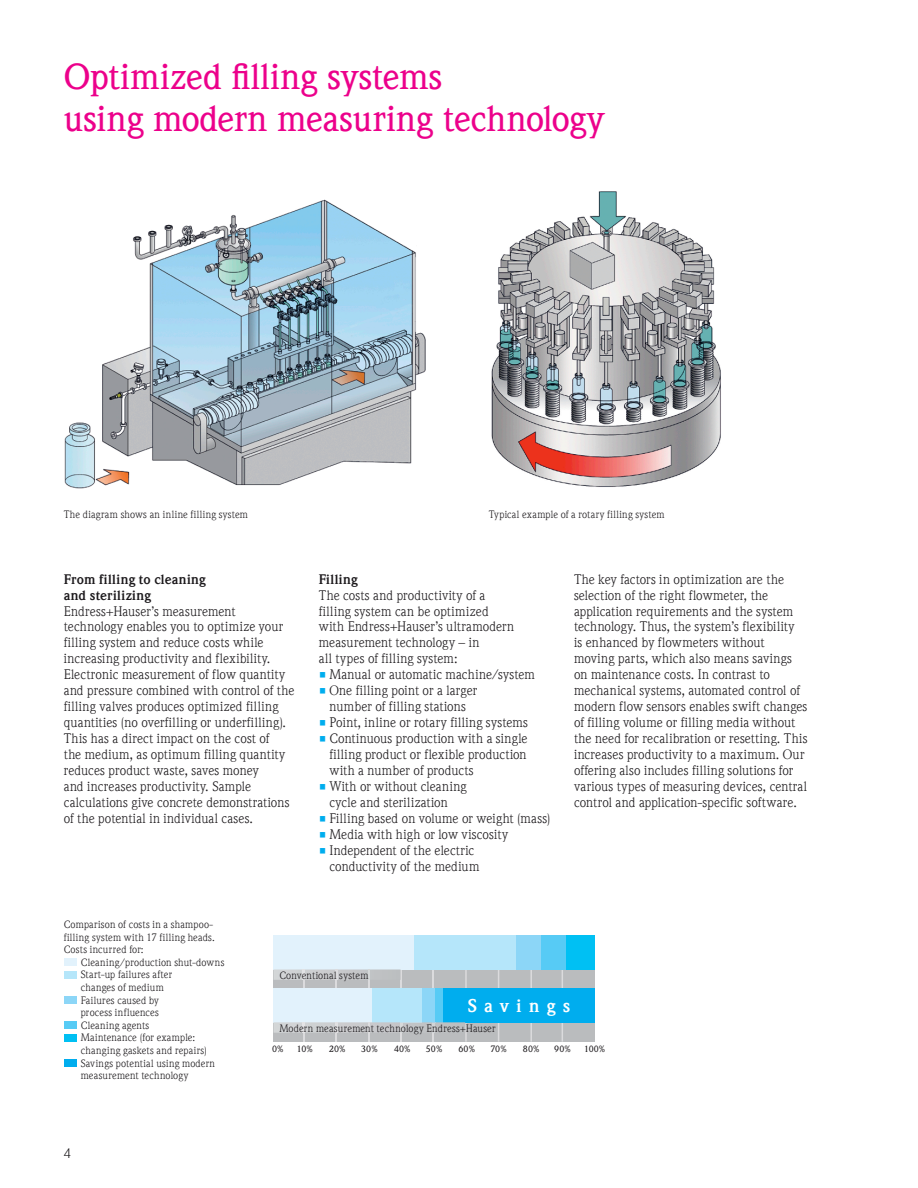
<style>
.page{position:relative;width:918px;height:1188px;background:#fff}
.page>*{position:absolute;margin:0;border:0;box-sizing:border-box;transform-origin:0 0}
.t1{font:500 36px/42px "E+H Weidemann Com";letter-spacing:-.005em;color:#ec008b}
.t2{font:700 18px "E+H Weidemann Com";letter-spacing:.41em;color:#fff}
.t3{font:13.5px/15.9px "E+H Weidemann Com";letter-spacing:.015em;color:#1c191c}
.t4{font:700 13.5px/15.9px "E+H Weidemann Com";letter-spacing:.035em;color:#1c191c}
.t5{font:10.5px/12.6px "E+H Weidemann Com";letter-spacing:.02em;color:#1c191c}
.t6{font:500 9px "E+H Weidemann Com";letter-spacing:.005em;color:#1c191c}
.s1{color:#00adee}
</style>
<div class="page">
<img style="left:64px;top:199px;width:362px;height:290px">
<img style="left:491px;top:191px;width:230px;height:296px">
<div style="left:64px;top:958px;width:13px;height:8px;background:#e2f2fc"></div>
<div style="left:64px;top:971px;width:13px;height:7px;background:#b5e6fa"></div>
<div style="left:64px;top:996px;width:13px;height:8px;background:#8cd6f7"></div>
<div style="left:64px;top:1021px;width:13px;height:8px;background:#57cbf5"></div>
<div style="left:64px;top:1034px;width:13px;height:7px;background:#00c0f3"></div>
<div style="left:64px;top:1059px;width:13px;height:8px;background:#00adee"></div>
<div style="left:274px;top:935px;width:321px;height:107px;background:#babcbe"></div>
<hr style="left:303px;top:935px;width:1px;height:107px;background:#dbdbdd">
<hr style="left:336px;top:935px;width:1px;height:107px;background:#dbdbdd">
<hr style="left:368px;top:935px;width:2px;height:107px;background:#dbdbdd">
<hr style="left:401px;top:935px;width:1px;height:107px;background:#dbdbdd">
<hr style="left:433px;top:935px;width:1px;height:107px;background:#dbdbdd">
<hr style="left:465px;top:935px;width:2px;height:107px;background:#dbdbdd">
<hr style="left:498px;top:935px;width:1px;height:107px;background:#dbdbdd">
<hr style="left:531px;top:935px;width:1px;height:107px;background:#dbdbdd">
<hr style="left:562px;top:935px;width:1px;height:107px;background:#dbdbdd">
<div style="left:274px;top:935px;width:140px;height:35px;background:#e2f2fc"></div>
<div style="left:414px;top:935px;width:102px;height:35px;background:#b5e6fa"></div>
<div style="left:516px;top:935px;width:25px;height:35px;background:#8cd6f7"></div>
<div style="left:541px;top:935px;width:26px;height:35px;background:#57cbf5"></div>
<div style="left:567px;top:935px;width:28px;height:35px;background:#00c0f3"></div>
<div style="left:274px;top:988px;width:98px;height:34px;background:#e2f2fc"></div>
<div style="left:372px;top:988px;width:50px;height:34px;background:#b5e6fa"></div>
<div style="left:422px;top:988px;width:13px;height:34px;background:#8cd6f7"></div>
<div style="left:435px;top:988px;width:8px;height:34px;background:#57cbf5"></div>
<div style="left:443px;top:988px;width:152px;height:34px;background:#00adee"></div>
<svg style="left:274px;top:970px;width:127px;height:10px"></svg>
<svg style="left:274px;top:1022px;width:191px;height:11px"></svg>
<h1 class="t1" style="left:64px;top:57px;width:542px">Optimized filling systems<br>using modern measuring technology</h1>
<p class="t5" style="left:64px;top:508px;width:186px">The diagram shows an inline filling system</p>
<p class="t5" style="left:489px;top:508px;width:177px">Typical example of a rotary filling system</p>
<p class="t4" style="left:64px;top:572px;width:143px">From filling to cleaning and sterilizing</p>
<p class="t3" style="left:64px;top:603px;width:232px">Endress+Hauser’s measurement technology enables you to optimize your filling system and reduce costs while increasing productivity and flexibility.<br>Electronic measurement of flow quantity and pressure combined with control of the filling valves produces optimized filling quantities (no overfilling or underfilling).<br>This has a direct impact on the cost of<br>the medium, as optimum filling quantity reduces product waste, saves money<br>and increases productivity. Sample calculations give concrete demonstrations of the potential in individual cases.</p>
<p class="t4" style="left:319px;top:572px;width:40px">Filling</p>
<p class="t3" style="left:319px;top:587px;width:197px">The costs and productivity of a filling system can be optimized with Endress+Hauser’s ultramodern measurement technology – in<br>all types of filling system:</p>
<p class="t3" style="left:319px;top:667px;width:218px"><span class="s1">•</span> Manual or automatic machine/system</p>
<p class="t3" style="left:319px;top:683px;width:160px;text-align:center"><span class="s1">•</span> One filling point or a larger number of filling stations</p>
<p class="t3" style="left:319px;top:715px;width:211px"><span class="s1">•</span> Point, inline or rotary filling systems</p>
<p class="t3" style="left:330px;top:731px;width:200px;text-align:justify;text-indent:-11px"><span class="s1">•</span> Continuous production with a single filling product or flexible production with a number of products</p>
<p class="t3" style="left:330px;top:779px;width:139px;text-indent:-11px"><span class="s1">•</span> With or without cleaning cycle and sterilization</p>
<p class="t3" style="left:319px;top:810px;width:233px"><span class="s1">•</span> Filling based on volume or weight (mass)</p>
<p class="t3" style="left:319px;top:826px;width:191px"><span class="s1">•</span> Media with high or low viscosity</p>
<p class="t3" style="left:330px;top:842px;width:151px;text-indent:-11px"><span class="s1">•</span> Independent of the electric conductivity of the medium</p>
<p class="t3" style="left:574px;top:571px;width:235px">The key factors in optimization are the selection of the right flowmeter, the application requirements and the system technology. Thus, the system’s flexibility<br>is enhanced by flowmeters without moving parts, which also means savings on maintenance costs. In contrast to mechanical systems, automated control of modern flow sensors enables swift changes of filling volume or filling media without the need for recalibration or resetting. This increases productivity to a maximum. Our offering also includes filling solutions for various types of measuring devices, central control and application-specific software.</p>
<p class="t5" style="left:64px;top:918px;width:153px">Comparison of costs in a shampoo&shy;filling system with 17 filling heads.<br>Costs incurred for:</p>
<p class="t5" style="left:81px;top:956px;width:145px">Cleaning/production shut-downs<br>Start-up failures after<br>changes of medium<br>Failures caused by<br>process influences<br>Cleaning agents<br>Maintenance (for example: changing gaskets and repairs)<br>Savings potential using modern measurement technology</p>
<p class="t3" style="left:64px;top:1145px;width:9px">4</p>
<p class="t5" style="left:279px;top:970px;width:91px">Conventional system</p>
<h2 class="t2" style="left:468px;top:995px;width:104px">Savings</h2>
<p class="t5" style="left:279px;top:1022px;width:218px">Modern measurement technology Endress+Hauser</p>
<p class="t6" style="left:272px;top:1044px;width:13px">0%</p>
<p class="t6" style="left:297px;top:1044px;width:17px">10%</p>
<p class="t6" style="left:329px;top:1044px;width:18px">20%</p>
<p class="t6" style="left:361px;top:1044px;width:18px">30%</p>
<p class="t6" style="left:394px;top:1044px;width:18px">40%</p>
<p class="t6" style="left:426px;top:1044px;width:18px">50%</p>
<p class="t6" style="left:459px;top:1044px;width:18px">60%</p>
<p class="t6" style="left:490px;top:1044px;width:18px">70%</p>
<p class="t6" style="left:523px;top:1044px;width:18px">80%</p>
<p class="t6" style="left:554px;top:1044px;width:18px">90%</p>
<p class="t6" style="left:584px;top:1044px;width:23px">100%</p>
</div>
